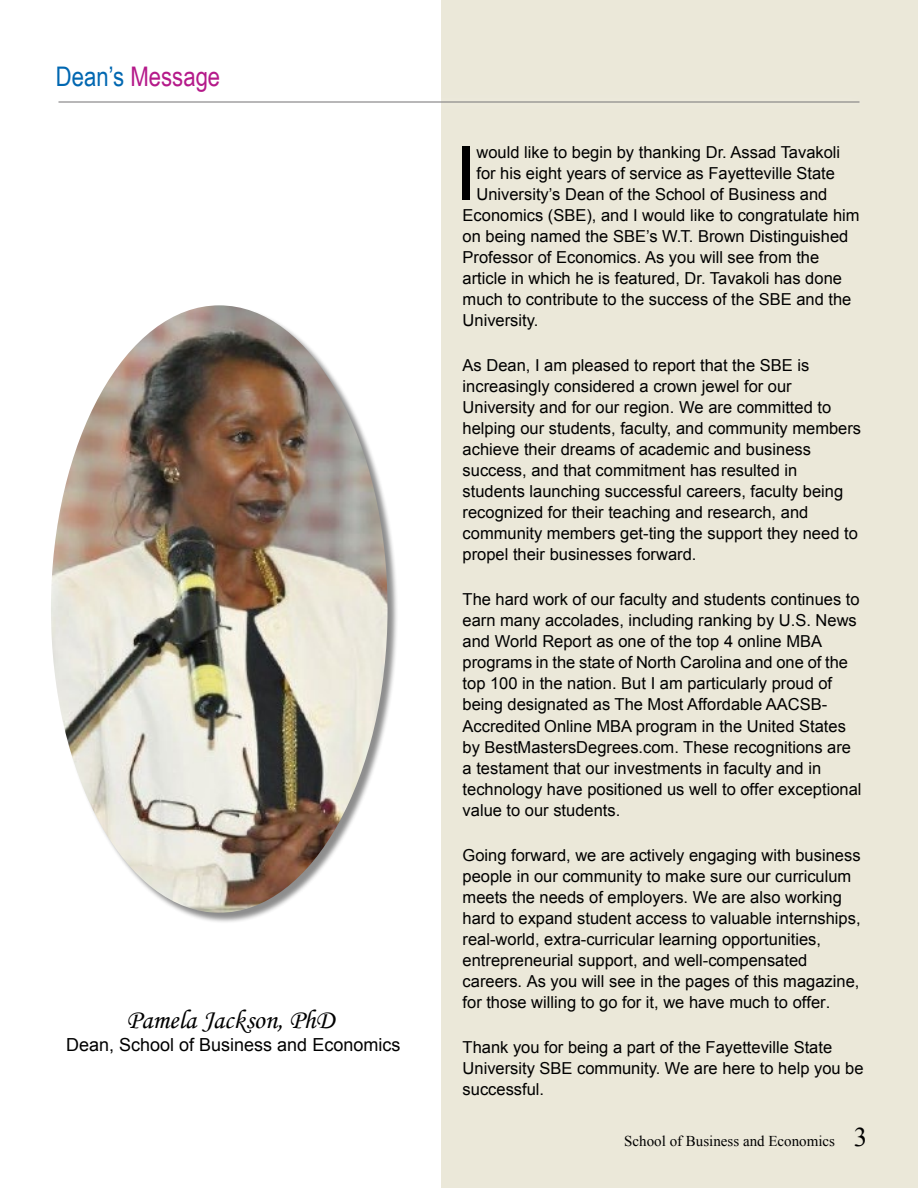
<style>
.page{position:relative;width:918px;height:1188px;background:#fff}
.page>*{position:absolute;margin:0;border:0;box-sizing:border-box;transform-origin:0 0}
.t1{font:75.15px "Arial";color:#000}
.t2{font:27px "Monotype Corsiva";color:#000}
.t3{font:27px "Arial Narrow";color:#b51a8a}
.t4{font:18px "Arial";color:#000}
.t5{font:16.5px/21px "Arial";color:#000}
.t6{font:15px "Times New Roman";color:#000}
.s1{color:#0067b1}
.s2{font-size:27px}
</style>
<div class="page">
<div style="left:441px;top:0;width:477px;height:1187px;background:#ebe8d9"></div>
<div style="left:52px;top:306px;width:346px;height:618px;background:#000;opacity:.45"></div>
<img style="left:51px;top:305px;width:337px;height:608px">
<div style="left:50px;top:92px;width:818px;height:20px;background:#fff;opacity:.75"></div>
<hr style="left:58px;top:101px;width:802px;height:2px;background:#828182">
<h2 class="t3" style="left:56px;top:57px;width:166px"><span class="s1">Dean’s</span> Message</h2>
<h2 class="t2" style="left:127px;top:1003px;width:209px">Pamela Jackson, PhD</h2>
<p class="t4" style="left:66px;top:1032px;width:336px">Dean, School of Business and Economics</p>
<h1 class="t1" style="left:456px;top:124px;width:22px">I</h1>
<p class="t5" style="left:476px;top:141px;width:365px">would like to begin by thanking Dr. Assad Tavakoli</p>
<p class="t5" style="left:476px;top:162px;width:360px">for his eight years of service as Fayetteville State</p>
<p class="t5" style="left:476px;top:183px;width:352px">University’s Dean of the School of Business and</p>
<p class="t5" style="left:463px;top:204px;width:399px">Economics (SBE), and I would like to congratulate him</p>
<p class="t5" style="left:463px;top:225px;width:387px">on being named the SBE’s W.T. Brown Distinguished</p>
<p class="t5" style="left:463px;top:246px;width:358px">Professor of Economics. As you will see from the</p>
<p class="t5" style="left:463px;top:267px;width:381px">article in which he is featured, Dr. Tavakoli has done</p>
<p class="t5" style="left:463px;top:288px;width:390px">much to contribute to the success of the SBE and the</p>
<p class="t5" style="left:463px;top:309px;width:77px">University.</p>
<p class="t5" style="left:463px;top:354px;width:400px">As Dean, I am pleased to report that the SBE is increasingly considered a crown jewel for our University and for our region. We are committed to helping our students, faculty, and community members achieve their dreams of academic and business success, and that commitment has resulted in students launching successful careers, faculty being recognized for their teaching and research, and community members get-ting the support they need to propel their businesses forward.</p>
<p class="t5" style="left:463px;top:588px;width:400px">The hard work of our faculty and students continues to earn many accolades, including ranking by U.S. News and World Report as one of the top 4 online MBA programs in the state of North Carolina and one of the top 100 in the nation. But I am particularly proud of being designated as The Most Affordable AACSB-Accredited Online MBA program in the United States by BestMastersDegrees.com. These recognitions are a testament that our investments in faculty and in technology have positioned us well to offer exceptional value to our students.</p>
<p class="t5" style="left:463px;top:845px;width:400px">Going forward, we are actively engaging with business people in our community to make sure our curriculum meets the needs of employers. We are also working hard to expand student access to valuable internships, real-world, extra-curricular learning opportunities, entrepreneurial support, and well-compensated careers. As you will see in the pages of this magazine, for those willing to go for it, we have much to offer.</p>
<p class="t5" style="left:463px;top:1037px;width:403px">Thank you for being a part of the Fayetteville State<br>University SBE community. We are here to help you be successful.</p>
<p class="t6" style="left:624px;top:1131px;width:245px">School of Business and Economics <span class="s2">3</span></p>
</div>
